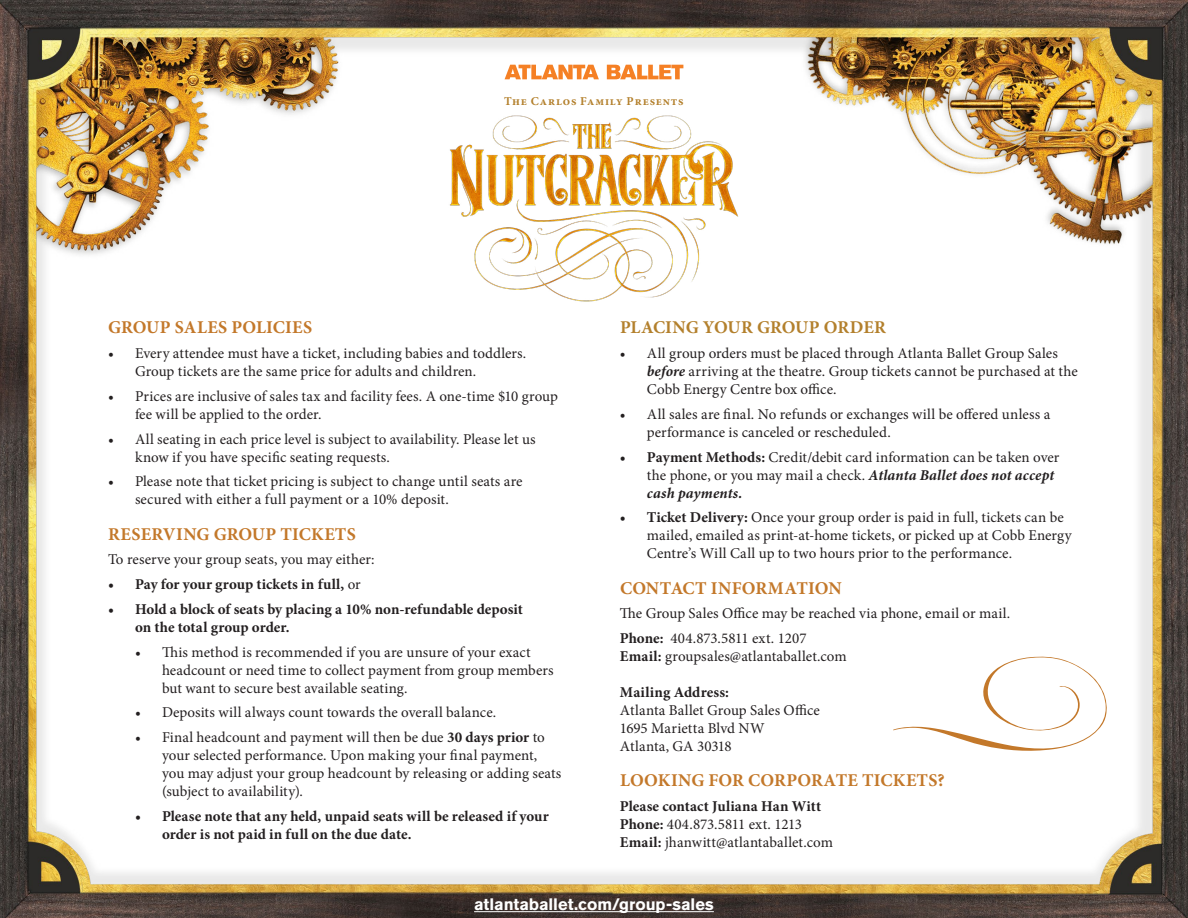
<style>
.page{position:relative;width:1188px;height:918px;background:#fff}
.page>*{position:absolute;margin:0;border:0;box-sizing:border-box;transform-origin:0 0}
.t1{font:700 18px "Minion Pro";letter-spacing:.01em;color:#c3782a}
.t2{font:700 18px "Minion Pro";letter-spacing:-.005em;color:#b3802c}
.t3{font:700 16.5px "Akzidenz Grotesk BE";letter-spacing:-.005em;color:#fff}
.t4{font:15px/18px "Minion Pro";color:#231f20}
.t5{font:700 15px/18px "Minion Pro";color:#231f20}
.t6{font:700 12px "Minion Pro";letter-spacing:.07em;color:#b3802c}
.s1{font-weight:400}
.s2{font-weight:700}
.s3{font-weight:700;font-style:italic}
</style>
<div class="page">
<img style="left:0;top:0;width:1188px;height:918px">
<svg style="left:893px;top:656px;width:215px;height:96px"></svg>
<img style="left:422px;top:112px;width:344px;height:207px">
<svg style="left:505px;top:65px;width:94px;height:14px"></svg>
<svg style="left:607px;top:65px;width:76px;height:14px"></svg>
<hr style="left:474px;top:911px;width:240px;height:1px;background:#fff">
<p class="t6" style="left:504px;top:92px;width:181px">The Carlos Family Presents</p>
<p class="t1" style="left:108px;top:315px;width:206px">GROUP SALES POLICIES</p>
<p class="t4" style="left:135px;top:345px;width:393px;text-indent:-27px">• Every attendee must have a ticket, including babies and toddlers.<br>Group tickets are the same price for adults and children.</p>
<p class="t4" style="left:135px;top:387px;width:424px;text-indent:-27px">• Prices are inclusive of sales tax and facility fees. A one-time $10 group fee will be applied to the order.</p>
<p class="t4" style="left:135px;top:430px;width:402px;text-indent:-27px">• All seating in each price level is subject to availability. Please let us know if you have specific seating requests.</p>
<p class="t4" style="left:135px;top:473px;width:389px;text-indent:-27px">• Please note that ticket pricing is subject to change until seats are secured with either a full payment or a 10% deposit.</p>
<p class="t1" style="left:108px;top:521px;width:249px">RESERVING GROUP TICKETS</p>
<p class="t4" style="left:108px;top:551px;width:268px">To reserve your group seats, you may either:</p>
<p class="t5" style="left:108px;top:575px;width:254px">• Pay for your group tickets in full, <span class="s1">or</span></p>
<p class="t5" style="left:135px;top:600px;width:389px;text-indent:-27px">• Hold a block of seats by placing a 10% non-refundable deposit on the total group order.</p>
<p class="t4" style="left:162px;top:643px;width:393px;text-indent:-27px">• This method is recommended if you are unsure of your exact headcount or need time to collect payment from group members but want to secure best available seating.</p>
<p class="t4" style="left:135px;top:704px;width:363px">• Deposits will always count towards the overall balance.</p>
<p class="t4" style="left:162px;top:728px;width:401px;text-indent:-27px">• Final headcount and payment will then be due <span class="s2">30 days prior</span> to your selected performance. Upon making your final payment, you may adjust your group headcount by releasing or adding seats (subject to availability).</p>
<p class="t5" style="left:162px;top:807px;width:388px;text-indent:-27px">• Please note that any held, unpaid seats will be released if your order is not paid in full on the due date.</p>
<p class="t2" style="left:620px;top:315px;width:267px">PLACING YOUR GROUP ORDER</p>
<p class="t4" style="left:647px;top:345px;width:432px;text-indent:-27px">• All group orders must be placed through Atlanta Ballet Group Sales <span class="s3">before</span> arriving at the theatre. Group tickets cannot be purchased at the<br>Cobb Energy Centre box office.</p>
<p class="t4" style="left:647px;top:405px;width:405px;text-indent:-27px">• All sales are final. No refunds or exchanges will be offered unless a performance is canceled or rescheduled.</p>
<p class="t4" style="left:647px;top:448px;width:414px;text-indent:-27px"><span class="s2">• Payment Methods:</span> Credit/debit card information can be taken over the phone, or you may mail a check. <span class="s3">Atlanta Ballet does not accept cash payments.</span></p>
<p class="t4" style="left:647px;top:509px;width:426px;text-indent:-27px"><span class="s2">• Ticket Delivery:</span> Once your group order is paid in full, tickets can be mailed, emailed as print-at-home tickets, or picked up at Cobb Energy<br>Centre’s Will Call up to two hours prior to the performance.</p>
<p class="t1" style="left:620px;top:575px;width:223px">CONTACT INFORMATION</p>
<p class="t4" style="left:620px;top:601px;width:392px;line-height:24.8px">The Group Sales Office may be reached via phone, email or mail.<br><span class="s2">Phone:</span> 404.873.5811 ext. 1207</p>
<p class="t4" style="left:620px;top:647px;width:228px"><span class="s2">Email:</span> groupsales@atlantaballet.com</p>
<p class="t5" style="left:620px;top:683px;width:111px">Mailing Address:</p>
<p class="t4" style="left:620px;top:701px;width:201px">Atlanta Ballet Group Sales Office<br>1695 Marietta Blvd NW<br>Atlanta, GA 30318</p>
<p class="t1" style="left:620px;top:768px;width:326px">LOOKING FOR CORPORATE TICKETS?</p>
<p class="t4" style="left:620px;top:797px;width:215px"><span class="s2">Please contact Juliana Han Witt<br>Phone:</span> 404.873.5811 ext. 1213<br><span class="s2">Email:</span> jhanwitt@atlantaballet.com</p>
<p class="t3" style="left:474px;top:895px;width:241px">atlantaballet.com/group-sales</p>
</div>
